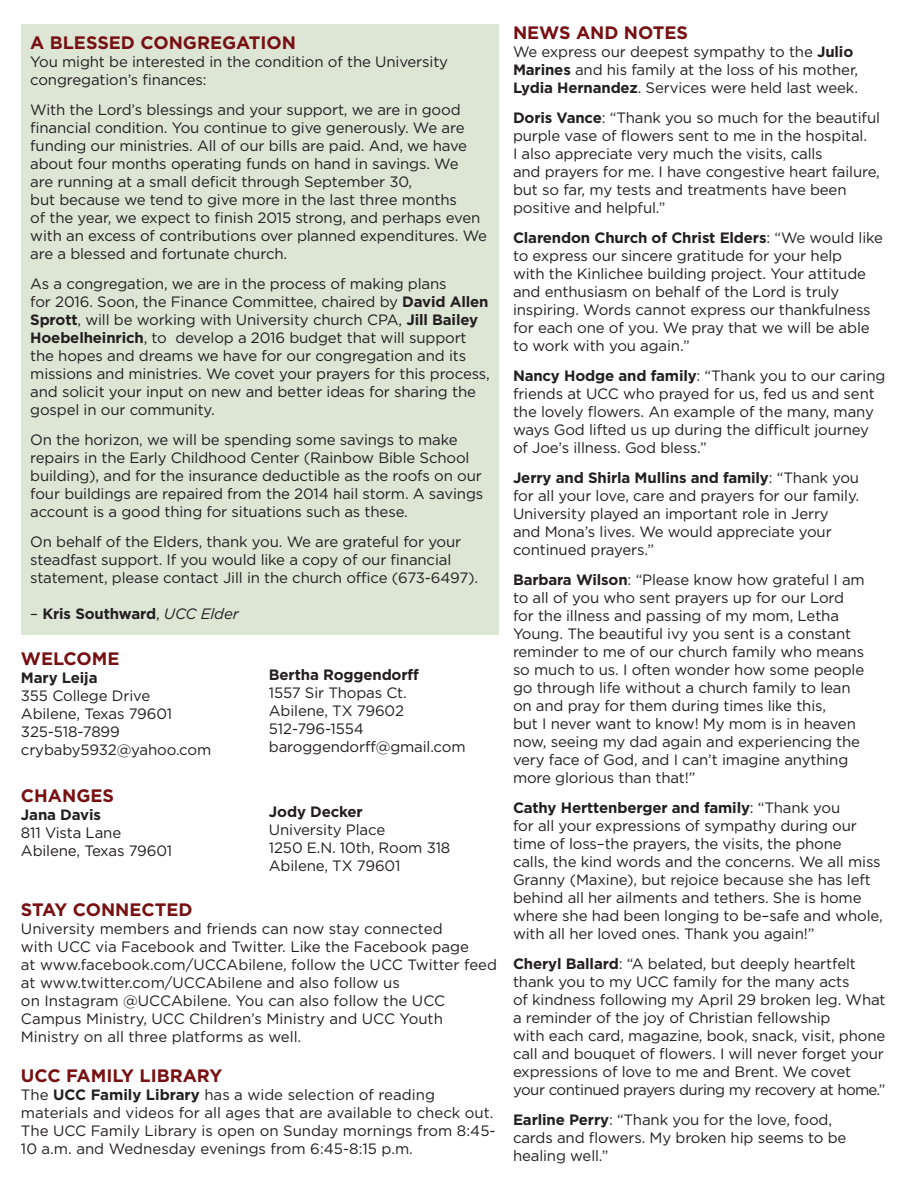
<style>
.page{position:relative;width:918px;height:1188px;background:#fff}
.page>*{position:absolute;margin:0;border:0;box-sizing:border-box;transform-origin:0 0}
.t1{font:700 18px "Gotham";color:#771012}
.t2{font:15px/18px "Gotham";letter-spacing:-.01em;color:#231f20}
.t3{font:700 15px "Gotham";letter-spacing:-.01em;color:#231f20}
.s1{font-weight:700}
.s2{font-weight:400}
.s3{font-weight:400;font-style:italic}
</style>
<div class="page">
<div style="left:21px;top:25px;width:478px;height:610px;background:#dde5d5"></div>
<p class="t1" style="left:30px;top:33px;width:267px">A BLESSED CONGREGATION</p>
<p class="t2" style="left:30px;top:53px;width:419px">You might be interested in the condition of the University congregation’s finances:</p>
<p class="t2" style="left:30px;top:101px;width:458px">With the Lord’s blessings and your support, we are in good financial condition. You continue to give generously. We are funding our ministries. All of our bills are paid. And, we have about four months operating funds on hand in savings. We<br>are running at a small deficit through September 30,<br>but because we tend to give more in the last three months<br>of the year, we expect to finish 2015 strong, and perhaps even with an excess of contributions over planned expenditures. We are a blessed and fortunate church.</p>
<p class="t2" style="left:30px;top:275px;width:461px">As a congregation, we are in the process of making plans<br>for 2016. Soon, the Finance Committee, chaired by <span class="s1">David Allen Sprott</span>, will be working with University church CPA, <span class="s1">Jill Bailey Hoebelheinrich</span>, to develop a 2016 budget that will support the hopes and dreams we have for our congregation and its missions and ministries. We covet your prayers for this process, and solicit your input on new and better ideas for sharing the gospel in our community.</p>
<p class="t2" style="left:30px;top:431px;width:455px">On the horizon, we will be spending some savings to make repairs in the Early Childhood Center (Rainbow Bible School building), and for the insurance deductible as the roofs on our four buildings are repaired from the 2014 hail storm. A savings account is a good thing for situations such as these.</p>
<p class="t2" style="left:30px;top:533px;width:450px">On behalf of the Elders, thank you. We are grateful for your steadfast support. If you would like a copy of our financial statement, please contact Jill in the church office (673-6497).</p>
<p class="t3" style="left:30px;top:605px;width:210px"><span class="s2">–</span> Kris Southward<span class="s2">,</span> <span class="s3">UCC Elder</span></p>
<p class="t1" style="left:21px;top:648px;width:100px">WELCOME</p>
<p class="t3" style="left:21px;top:669px;width:78px">Mary Leija</p>
<p class="t2" style="left:21px;top:686px;width:192px">355 College Drive<br>Abilene, Texas 79601<br>325-518-7899 crybaby5932@yahoo.com</p>
<p class="t3" style="left:269px;top:666px;width:151px">Bertha Roggendorff</p>
<p class="t2" style="left:269px;top:684px;width:198px">1557 Sir Thopas Ct.<br>Abilene, TX 79602<br>512-796-1554 baroggendorff@gmail.com</p>
<p class="t1" style="left:21px;top:785px;width:95px">CHANGES</p>
<p class="t3" style="left:21px;top:806px;width:82px">Jana Davis</p>
<p class="t2" style="left:21px;top:823px;width:153px">811 Vista Lane<br>Abilene, Texas 79601</p>
<p class="t3" style="left:269px;top:803px;width:96px">Jody Decker</p>
<p class="t2" style="left:269px;top:821px;width:183px">University Place<br>1250 E.N. 10th, Room 318<br>Abilene, TX 79601</p>
<p class="t1" style="left:21px;top:899px;width:173px">STAY CONNECTED</p>
<p class="t2" style="left:21px;top:920px;width:478px">University members and friends can now stay connected<br>with UCC via Facebook and Twitter. Like the Facebook page<br>at www.facebook.com/UCCAbilene, follow the UCC Twitter feed at www.twitter.com/UCCAbilene and also follow us<br>on Instagram @UCCAbilene. You can also follow the UCC Campus Ministry, UCC Children’s Ministry and UCC Youth Ministry on all three platforms as well.</p>
<p class="t1" style="left:21px;top:1065px;width:203px">UCC FAMILY LIBRARY</p>
<p class="t2" style="left:21px;top:1085px;width:476px">The <span class="s1">UCC Family Library</span> has a wide selection of reading materials and videos for all ages that are available to check out.<br>The UCC Family Library is open on Sunday mornings from 8:45- 10 a.m. and Wednesday evenings from 6:45-8:15 p.m.</p>
<p class="t1" style="left:513px;top:23px;width:177px">NEWS AND NOTES</p>
<p class="t2" style="left:513px;top:43px;width:347px">We express our deepest sympathy to the <span class="s1">Julio<br>Marines</span> and his family at the loss of his mother,<br><span class="s1">Lydia Hernandez</span>. Services were held last week.</p>
<p class="t2" style="left:513px;top:109px;width:369px"><span class="s1">Doris Vance</span>: “Thank you so much for the beautiful purple vase of flowers sent to me in the hospital.<br>I also appreciate very much the visits, calls<br>and prayers for me. I have congestive heart failure, but so far, my tests and treatments have been positive and helpful.”</p>
<p class="t2" style="left:513px;top:229px;width:372px"><span class="s1">Clarendon Church of Christ Elders</span>: “We would like to express our sincere gratitude for your help<br>with the Kinlichee building project. Your attitude and enthusiasm on behalf of the Lord is truly inspiring. Words cannot express our thankfulness for each one of you. We pray that we will be able to work with you again.”</p>
<p class="t2" style="left:513px;top:367px;width:374px"><span class="s1">Nancy Hodge and family</span>: “Thank you to our caring friends at UCC who prayed for us, fed us and sent the lovely flowers. An example of the many, many ways God lifted us up during the difficult journey of Joe’s illness. God bless.”</p>
<p class="t2" style="left:513px;top:469px;width:348px"><span class="s1">Jerry and Shirla Mullins and family</span>: “Thank you for all your love, care and prayers for our family.<br>University played an important role in Jerry and Mona’s lives. We would appreciate your continued prayers.”</p>
<p class="t2" style="left:513px;top:571px;width:353px"><span class="s1">Barbara Wilson</span>: “Please know how grateful I am to all of you who sent prayers up for our Lord for the illness and passing of my mom, Letha Young. The beautiful ivy you sent is a constant reminder to me of our church family who means so much to us. I often wonder how some people go through life without a church family to lean on and pray for them during times like this,<br>but I never want to know! My mom is in heaven now, seeing my dad again and experiencing the very face of God, and I can’t imagine anything more glorious than that!”</p>
<p class="t2" style="left:513px;top:799px;width:371px"><span class="s1">Cathy Herttenberger and family</span>: “Thank you<br>for all your expressions of sympathy during our time of loss–the prayers, the visits, the phone<br>calls, the kind words and the concerns. We all miss Granny (Maxine), but rejoice because she has left behind all her ailments and tethers. She is home where she had been longing to be–safe and whole, with all her loved ones. Thank you again!”</p>
<p class="t2" style="left:513px;top:955px;width:374px"><span class="s1">Cheryl Ballard</span>: “A belated, but deeply heartfelt thank you to my UCC family for the many acts<br>of kindness following my April 29 broken leg. What a reminder of the joy of Christian fellowship<br>with each card, magazine, book, snack, visit, phone call and bouquet of flowers. I will never forget your expressions of love to me and Brent. We covet your continued prayers during my recovery at home.”</p>
<p class="t2" style="left:513px;top:1111px;width:335px"><span class="s1">Earline Perry</span>: “Thank you for the love, food, cards and flowers. My broken hip seems to be healing well.”</p>
</div>
